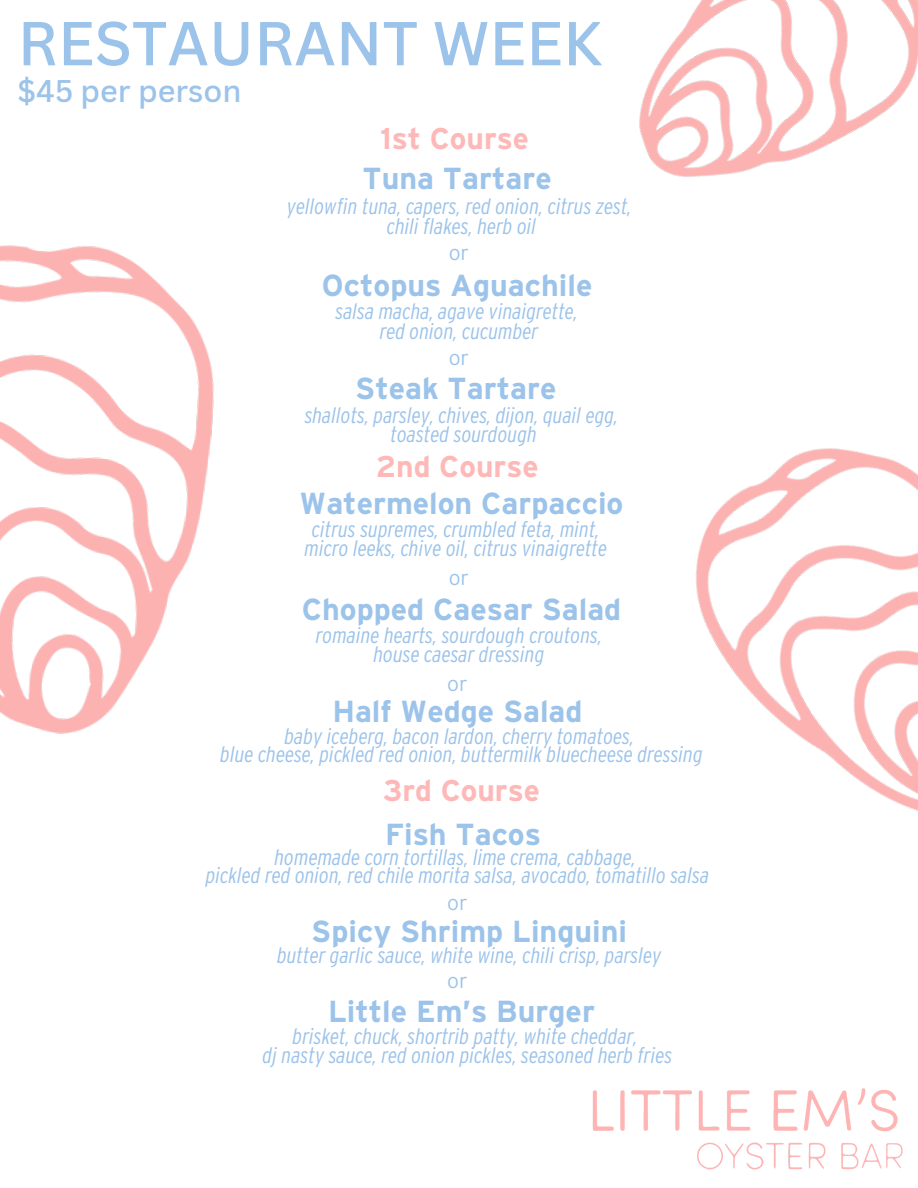
<style>
.page{position:relative;width:918px;height:1188px;background:#fff}
.page>*{position:absolute;margin:0;border:0;box-sizing:border-box;transform-origin:0 0}
.t1{font:500 60.6px "Canva Sans";color:#9cc3ea}
.t2{font:700 30.45px "Interstate";color:#9cc3ea}
.t3{font:500 30.45px "Canva Sans";color:#9cc3ea}
.t4{font:700 30px "Interstate";color:#ffb8b8}
.t5{font:italic 300 condensed 22.05px "Interstate";color:#9cc3ea}
.t6{font:300 21px "Interstate";color:#9cc3ea}
</style>
<div class="page">
<img style="left:592px;top:1088px;width:311px;height:82px">
<img style="left:639px;top:0;width:279px;height:177px">
<img style="left:0;top:245px;width:214px;height:489px">
<img style="left:695px;top:448px;width:223px;height:363px">
<p class="t1" style="left:18px;top:1px;width:586px">RESTAURANT WEEK</p>
<h2 class="t3" style="left:18px;top:69px;width:225px">$45 per person</h2>
<p class="t4" style="left:380px;top:125px;width:150px">1st Course</p>
<h2 class="t2" style="left:363px;top:165px;width:191px">Tuna Tartare</h2>
<h2 class="t5" style="left:287px;top:196px;width:346px">yellowfin tuna, capers, red onion, citrus zest,</h2>
<p class="t5" style="left:387px;top:216px;width:151px">chili flakes, herb oil</p>
<p class="t6" style="left:449px;top:243px;width:22px">or</p>
<p class="t2" style="left:322px;top:271px;width:272px">Octopus Aguachile</p>
<p class="t5" style="left:336px;top:301px;width:244px">salsa macha, agave vinaigrette,</p>
<p class="t5" style="left:380px;top:321px;width:160px">red onion, cucumber</p>
<p class="t6" style="left:449px;top:348px;width:22px">or</p>
<p class="t2" style="left:355px;top:374px;width:203px">Steak Tartare</p>
<h2 class="t5" style="left:305px;top:405px;width:315px">shallots, parsley, chives, dijon, quail egg,</h2>
<p class="t5" style="left:391px;top:425px;width:148px">toasted sourdough</p>
<p class="t4" style="left:376px;top:453px;width:164px">2nd Course</p>
<p class="t2" style="left:300px;top:490px;width:325px">Watermelon Carpaccio</p>
<p class="t5" style="left:312px;top:519px;width:289px">citrus supremes, crumbled feta, mint,</p>
<p class="t5" style="left:305px;top:538px;width:304px">micro leeks, chive oil, citrus vinaigrette</p>
<p class="t6" style="left:449px;top:568px;width:22px">or</p>
<p class="t2" style="left:302px;top:595px;width:321px">Chopped Caesar Salad</p>
<h2 class="t5" style="left:316px;top:626px;width:288px">romaine hearts, sourdough croutons,</h2>
<p class="t5" style="left:374px;top:644px;width:172px">house caesar dressing</p>
<h2 class="t6" style="left:447px;top:674px;width:22px">or</h2>
<h2 class="t2" style="left:332px;top:697px;width:252px">Half Wedge Salad</h2>
<p class="t5" style="left:284px;top:726px;width:351px">baby iceberg, bacon lardon, cherry tomatoes,</p>
<h2 class="t5" style="left:220px;top:745px;width:484px">blue cheese, pickled red onion, buttermilk bluecheese dressing</h2>
<p class="t4" style="left:383px;top:777px;width:159px">3rd Course</p>
<p class="t2" style="left:385px;top:820px;width:158px">Fish Tacos</p>
<h2 class="t5" style="left:275px;top:847px;width:363px">homemade corn tortillas, lime crema, cabbage,</h2>
<p class="t5" style="left:206px;top:866px;width:505px">pickled red onion, red chile morita salsa, avocado, tomatillo salsa</p>
<p class="t6" style="left:447px;top:894px;width:22px">or</p>
<p class="t2" style="left:311px;top:917px;width:317px">Spicy Shrimp Linguini</p>
<p class="t5" style="left:277px;top:946px;width:386px">butter garlic sauce, white wine, chili crisp, parsley</p>
<p class="t6" style="left:447px;top:971px;width:22px">or</p>
<h2 class="t2" style="left:328px;top:997px;width:268px">Little Em’s Burger</h2>
<p class="t5" style="left:293px;top:1027px;width:346px">brisket, chuck, shortrib patty, white cheddar,</p>
<h2 class="t5" style="left:263px;top:1045px;width:411px">dj nasty sauce, red onion pickles, seasoned herb fries</h2>
</div>
